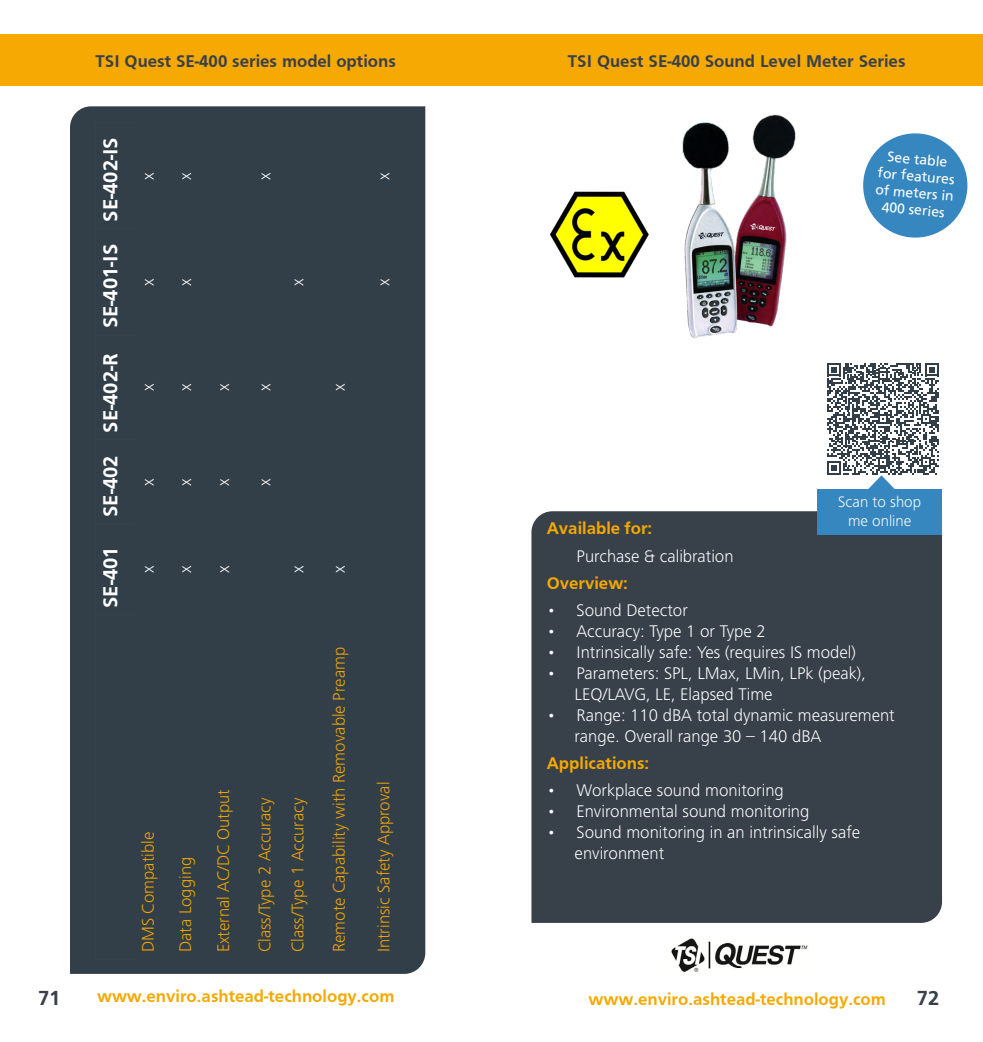
<style>
.page{position:relative;width:983px;height:1042px;background:#fff}
.page>*{position:absolute;margin:0;border:0;box-sizing:border-box;transform-origin:0 0}
.t1{font:700 21px "Frutiger";color:#fff}
.t2{font:700 21px "Frutiger";color:#38404a}
.t3{font:300 17.5px/21px "Frutiger Next LT";color:#fff}
.t4{font:300 17.5px "Frutiger Next LT";color:#f6a803}
.t5{font:700 17.5px "Frutiger";color:#f5a900}
.t6{font:700 17.5px "Frutiger";color:#38404a}
.t7{font:300 15.75px/18.9px "Frutiger Next LT";color:#fff;text-align:center}
.t8{font:14px/16.8px "Frutiger";color:#fff;text-align:center}
</style>
<div class="page">
<div style="left:0;top:35px;width:982px;height:51px;background:#f6a803"></div>
<div style="left:531px;top:511px;width:410px;height:412px;background:#38404a"></div>
<div style="left:817px;top:489px;width:125px;height:45px;background:#3686c0"></div>
<div style="left:540px;top:570px;width:396px;height:205px;background:#38404a"></div>
<hr style="left:538px;top:750px;width:2px;height:25px;background:#38404a">
<svg style="left:936px;top:750px;width:1px;height:25px"></svg>
<hr style="left:538px;top:775px;width:399px;height:2px;background:#38404a">
<hr style="left:538px;top:777px;width:2px;height:90px;background:#38404a">
<hr style="left:936px;top:777px;width:1px;height:90px;background:#38404a">
<hr style="left:538px;top:867px;width:399px;height:2px;background:#38404a">
<hr style="left:538px;top:597px;width:2px;height:151px;background:#38404a">
<hr style="left:936px;top:597px;width:1px;height:151px;background:#38404a">
<hr style="left:538px;top:748px;width:399px;height:2px;background:#38404a">
<hr style="left:538px;top:570px;width:2px;height:25px;background:#38404a">
<hr style="left:538px;top:595px;width:399px;height:2px;background:#38404a">
<hr style="left:538px;top:542px;width:2px;height:26px;background:#38404a">
<svg style="left:936px;top:542px;width:1px;height:53px"></svg>
<hr style="left:538px;top:568px;width:399px;height:2px;background:#38404a">
<img style="left:682px;top:114px;width:114px;height:225px">
<img style="left:671px;top:938px;width:136px;height:34px">
<img style="left:550px;top:191px;width:99px;height:87px">
<div style="left:862px;top:133px;width:105px;height:105px;background:#3686c0;border-radius:50%"></div>
<div style="left:70px;top:106px;width:355px;height:868px;background:#323e48"></div>
<hr style="left:94px;top:615px;width:2px;height:345px;background:#38404a">
<hr style="left:96px;top:958px;width:38px;height:2px;background:#38404a">
<hr style="left:94px;top:524px;width:2px;height:91px;background:#38404a">
<hr style="left:96px;top:614px;width:38px;height:2px;background:#38404a">
<hr style="left:94px;top:439px;width:2px;height:85px;background:#38404a">
<hr style="left:96px;top:523px;width:38px;height:2px;background:#38404a">
<hr style="left:94px;top:335px;width:2px;height:104px;background:#38404a">
<hr style="left:96px;top:439px;width:38px;height:1px;background:#38404a">
<hr style="left:94px;top:229px;width:2px;height:106px;background:#38404a">
<hr style="left:96px;top:334px;width:38px;height:2px;background:#38404a">
<hr style="left:94px;top:122px;width:2px;height:107px;background:#38404a">
<hr style="left:96px;top:228px;width:38px;height:2px;background:#38404a">
<hr style="left:96px;top:122px;width:38px;height:2px;background:#38404a">
<svg style="left:827px;top:363px;width:111px;height:126px"></svg>
<p class="t6" style="left:95px;top:51px;width:302px">TSI Quest SE-400 series model options</p>
<p class="t1" style="left:98px;top:517px;width:381px;rotate:-90deg">SE-402 SE-402-R SE-401-IS SE-402-IS</p>
<p class="t1" style="left:98px;top:608px;width:63px;rotate:-90deg">SE-401</p>
<p class="t3" style="left:137px;top:180px;width:9px;rotate:-90deg">x</p>
<p class="t3" style="left:137px;top:286px;width:9px;rotate:-90deg">x</p>
<p class="t3" style="left:137px;top:391px;width:9px;rotate:-90deg">x</p>
<p class="t3" style="left:137px;top:485px;width:9px;rotate:-90deg">x</p>
<p class="t3" style="left:137px;top:573px;width:9px;rotate:-90deg">x</p>
<p class="t3" style="left:175px;top:180px;width:9px;rotate:-90deg">x</p>
<p class="t3" style="left:175px;top:286px;width:9px;rotate:-90deg">x</p>
<p class="t3" style="left:175px;top:391px;width:9px;rotate:-90deg">x</p>
<p class="t3" style="left:175px;top:485px;width:9px;rotate:-90deg">x</p>
<p class="t3" style="left:175px;top:573px;width:9px;rotate:-90deg">x</p>
<p class="t3" style="left:213px;top:391px;width:9px;rotate:-90deg">x</p>
<p class="t3" style="left:213px;top:485px;width:9px;rotate:-90deg">x</p>
<p class="t3" style="left:213px;top:573px;width:9px;rotate:-90deg">x</p>
<p class="t4" style="left:138px;top:952px;width:122px;rotate:-90deg">DMS Compatible</p>
<p class="t4" style="left:175px;top:952px;width:97px;rotate:-90deg">Data Logging</p>
<p class="t4" style="left:213px;top:952px;width:165px;rotate:-90deg">External AC/DC Output</p>
<p class="t3" style="left:254px;top:180px;width:9px;rotate:-90deg">x</p>
<p class="t3" style="left:287px;top:286px;width:9px;rotate:-90deg">x</p>
<p class="t3" style="left:254px;top:391px;width:9px;rotate:-90deg">x</p>
<p class="t3" style="left:328px;top:391px;width:9px;rotate:-90deg">x</p>
<p class="t3" style="left:254px;top:485px;width:9px;rotate:-90deg">x</p>
<p class="t3" style="left:287px;top:573px;width:9px;rotate:-90deg">x</p>
<p class="t3" style="left:328px;top:573px;width:9px;rotate:-90deg">x</p>
<p class="t4" style="left:255px;top:952px;width:156px;rotate:-90deg">Class/Type 2 Accuracy</p>
<p class="t4" style="left:288px;top:952px;width:156px;rotate:-90deg">Class/Type 1 Accuracy</p>
<p class="t4" style="left:329px;top:952px;width:307px;rotate:-90deg">Remote Capability with Removable Preamp</p>
<p class="t3" style="left:373px;top:180px;width:9px;rotate:-90deg">x</p>
<p class="t3" style="left:373px;top:286px;width:9px;rotate:-90deg">x</p>
<p class="t4" style="left:374px;top:952px;width:172px;rotate:-90deg">Intrinsic Safety Approval</p>
<p class="t2" style="left:38px;top:986px;width:24px">71</p>
<p class="t5" style="left:97px;top:985px;width:299px">www.enviro.ashtead-technology.com</p>
<p class="t6" style="left:567px;top:51px;width:339px">TSI Quest SE-400 Sound Level Meter Series</p>
<p class="t8" style="left:878px;top:147px;width:80px;rotate:5deg">See table for features of meters in<br>400 series</p>
<p class="t7" style="left:838px;top:492px;width:84px">Scan to shop me online</p>
<p class="t5" style="left:546px;top:518px;width:107px">Available for:</p>
<p class="t3" style="left:576px;top:545px;width:158px">Purchase &amp; calibration</p>
<p class="t5" style="left:546px;top:573px;width:83px">Overview:</p>
<p class="t3" style="left:546px;top:599px;width:142px">• Sound Detector</p>
<p class="t3" style="left:546px;top:620px;width:220px">• Accuracy: Type 1 or Type 2</p>
<p class="t3" style="left:546px;top:641px;width:311px">• Intrinsically safe: Yes (requires IS model)</p>
<p class="t3" style="left:574px;top:662px;width:293px;text-indent:-28px">• Parameters: SPL, LMax, LMin, LPk (peak),<br>LEQ/LAVG, LE, Elapsed Time</p>
<p class="t3" style="left:574px;top:704px;width:321px;text-indent:-28px">• Range: 110 dBA total dynamic measurement range. Overall range 30 – 140 dBA</p>
<p class="t5" style="left:546px;top:753px;width:104px">Applications:</p>
<p class="t3" style="left:546px;top:780px;width:238px">• Workplace sound monitoring</p>
<p class="t3" style="left:546px;top:801px;width:264px">• Environmental sound monitoring</p>
<p class="t3" style="left:574px;top:822px;width:287px;text-indent:-28px">• Sound monitoring in an intrinsically safe environment</p>
<p class="t5" style="left:588px;top:989px;width:299px">www.enviro.ashtead-technology.com</p>
<p class="t2" style="left:916px;top:986px;width:24px">72</p>
</div>
